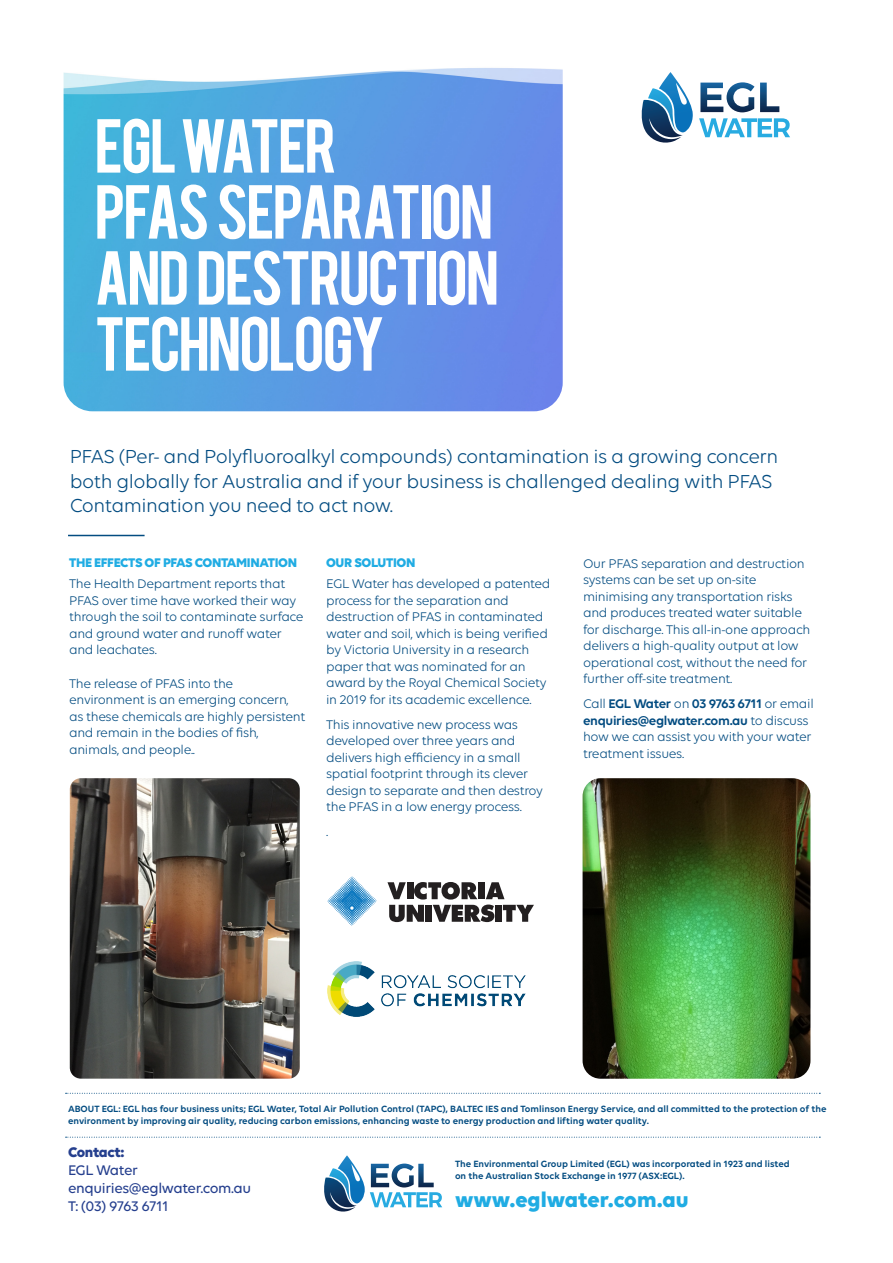
<style>
.page{position:relative;width:893px;height:1263px;background:#fff}
.page>*{position:absolute;margin:0;border:0;box-sizing:border-box;transform-origin:0 0}
.t1{font:60px/66px "Bebas";letter-spacing:-.035em;color:#fff;text-align:justify}
.t2{font:700 22.5px "Volte";color:#20ace3}
.t3{font:20.25px/24.3px "Volte";letter-spacing:-.025em;color:#034c81}
.t4{font:500 15px "Volte";letter-spacing:-.025em;color:#253f8e}
.t5{font:700 15px/18px "Volte";letter-spacing:-.025em;color:#253f8e}
.t6{font:13.5px/16.5px "Volte";letter-spacing:-.025em;color:#034c81}
.t7{font:700 13.5px "Volte";letter-spacing:-.025em;color:#20ace3}
.t8{font:600 9.75px/11.7px "Volte";color:#034c81}
.s1{font-weight:600}
.s2{font-weight:500}
</style>
<div class="page">
<img style="left:64px;top:68px;width:499px;height:343px">
<hr style="left:68px;top:535px;width:77px;height:1px;background:#034c81">
<svg style="left:324px;top:1155px;width:118px;height:57px"></svg>
<svg style="left:699px;top:118px;width:91px;height:19px"></svg>
<svg style="left:700px;top:82px;width:79px;height:30px"></svg>
<svg style="left:641px;top:72px;width:52px;height:71px"></svg>
<img style="left:328px;top:962px;width:198px;height:55px">
<svg style="left:387px;top:882px;width:147px;height:40px"></svg>
<svg style="left:327px;top:876px;width:50px;height:50px"></svg>
<svg style="left:66px;top:1093px;width:754px;height:1px"></svg>
<svg style="left:66px;top:1137px;width:754px;height:1px"></svg>
<img style="left:70px;top:778px;width:230px;height:301px">
<img style="left:583px;top:778px;width:227px;height:301px">
<p class="t1" style="left:95px;top:109px;width:244px">EGL WATER</p>
<p class="t1" style="left:95px;top:175px;width:406px">PFAS SEPARATION AND DESTRUCTION TECHNOLOGY</p>
<p class="t3" style="left:70px;top:444px;width:710px">PFAS (Per- and Polyfluoroalkyl compounds) contamination is a growing concern both globally for Australia and if your business is challenged dealing with PFAS<br>Contamination you need to act now.</p>
<p class="t7" style="left:69px;top:555px;width:230px">THE EFFECTS OF PFAS CONTAMINATION</p>
<p class="t6" style="left:69px;top:575px;width:236px">The Health Department reports that<br>PFAS over time have worked their way through the soil to contaminate surface and ground water and runoff water and leachates.</p>
<p class="t6" style="left:69px;top:675px;width:238px">The release of PFAS into the environment is an emerging concern, as these chemicals are highly persistent and remain in the bodies of fish, animals, and people..</p>
<p class="t7" style="left:326px;top:555px;width:91px">OUR SOLUTION</p>
<p class="t6" style="left:326px;top:575px;width:226px">EGL Water has developed a patented process for the separation and destruction of PFAS in contaminated water and soil, which is being verified by Victoria University in a research paper that was nominated for an award by the Royal Chemical Society in 2019 for its academic excellence.</p>
<p class="t6" style="left:326px;top:716px;width:218px">This innovative new process was developed over three years and delivers high efficiency in a small spatial footprint through its clever design to separate and then destroy the PFAS in a low energy process.</p>
<p class="t6" style="left:326px;top:823px;width:4px">.</p>
<p class="t6" style="left:583px;top:555px;width:229px">Our PFAS separation and destruction systems can be set up on-site minimising any transportation risks and produces treated water suitable for discharge. This all-in-one approach delivers a high-quality output at low operational cost, without the need for further off-site treatment.</p>
<p class="t6" style="left:583px;top:695px;width:232px">Call <span class="s1">EGL Water</span> on <span class="s1">03 9763 6711</span> or email <span class="s1">enquiries@eglwater.com.au</span> to discuss how we can assist you with your water treatment issues.</p>
<p class="t8" style="left:68px;top:1103px;width:760px">ABOUT EGL: EGL has four business units; EGL Water, Total Air Pollution Control (TAPC), BALTEC IES and Tomlinson Energy Service, and all committed to the protection of the environment by improving air quality, reducing carbon emissions, enhancing waste to energy production and lifting water quality.</p>
<p class="t5" style="left:68px;top:1142px;width:71px">Contact:<br><span class="s2">EGL Water</span></p>
<p class="t4" style="left:68px;top:1179px;width:185px">enquiries@eglwater.com.au</p>
<p class="t4" style="left:68px;top:1197px;width:102px">T: (03) 9763 6711</p>
<p class="t8" style="left:455px;top:1158px;width:336px">The Environmental Group Limited (EGL) was incorporated in 1923 and listed on the Australian Stock Exchange in 1977 (ASX:EGL).</p>
<p class="t2" style="left:455px;top:1186px;width:235px">www.eglwater.com.au</p>
</div>
